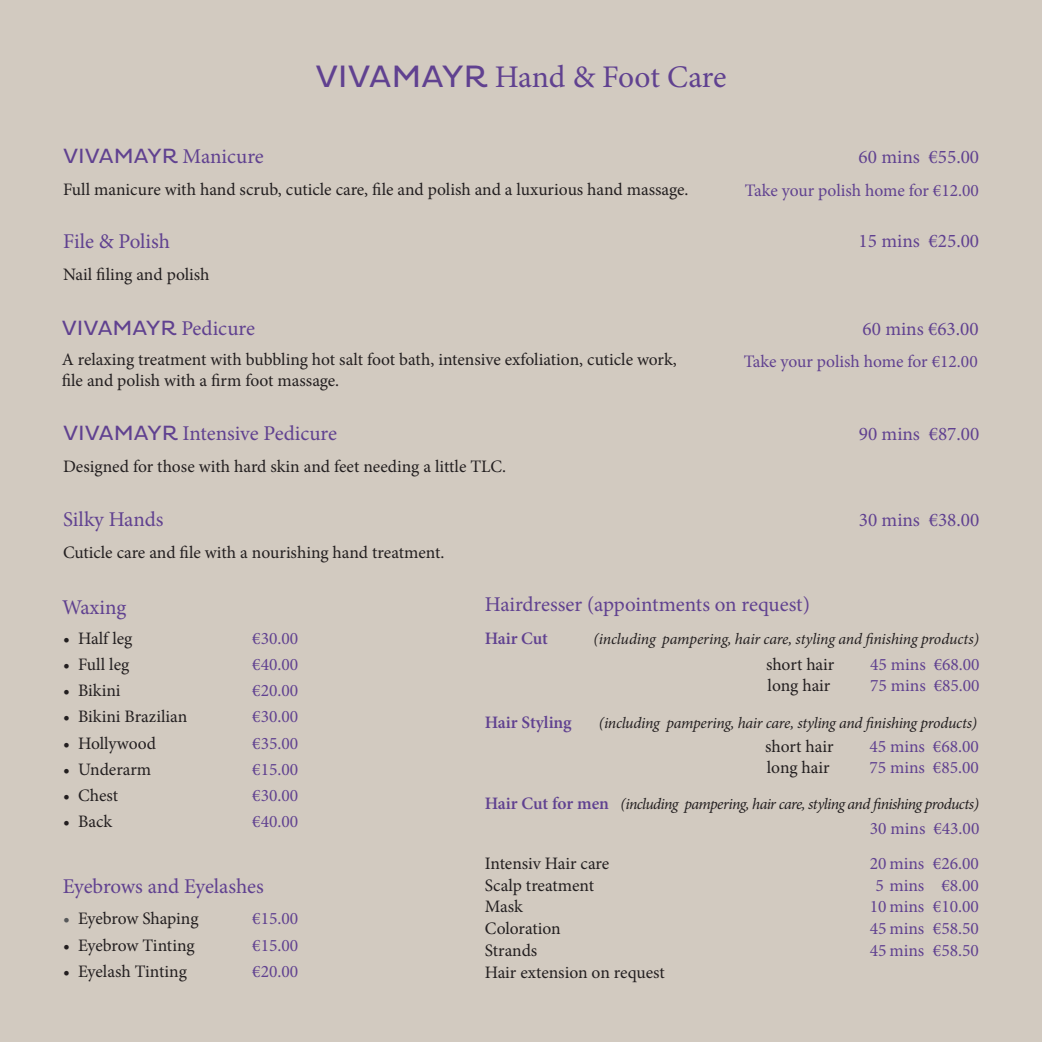
<style>
.page{position:relative;width:1042px;height:1042px;background:#d2cac0}
.page>*{position:absolute;margin:0;border:0;box-sizing:border-box;transform-origin:0 0}
.t1{font:31.5px "Minion Pro";letter-spacing:-.01em;color:#604190}
.t2{font:21px "Minion Pro";letter-spacing:-.005em;color:#604190}
.t3{font:21px "Pluto";color:#604190}
.t4{font:19.25px "Minion Pro";color:#604190}
.t5{font:17.5px/21.9px "Minion Pro";letter-spacing:-.005em;color:#231f20}
.t6{font:17.5px/21.9px "Minion Pro";color:#604190;text-align:center}
.t7{font:600 17.5px "Minion Pro";letter-spacing:-.005em;color:#604190}
.t8{font:italic 15.75px "Minion Pro";letter-spacing:-.025em;color:#231f20}
.t9{font:italic 15.75px "Minion Pro";letter-spacing:-.045em;color:#231f20}
.s1{font-family:"Pluto"}
.s2{font-family:"Minion Pro"}
.s3{color:#57585a}
.s4{font-weight:600;font-style:normal;font-size:17.5px;color:#604190}
</style>
<div class="page">
<h1 class="t1" style="left:315px;top:55px;width:413px"><span class="s1">VIVAMAYR</span> Hand &amp; Foot Care</h1>
<p class="t3" style="left:63px;top:144px;width:202px">VIVAMAYR <span class="s2">Manicure</span></p>
<p class="t5" style="left:63px;top:178px;width:627px">Full manicure with hand scrub, cuticle care, file and polish and a luxurious hand massage.</p>
<p class="t2" style="left:63px;top:227px;width:108px">File &amp; Polish</p>
<p class="t5" style="left:63px;top:263px;width:148px">Nail filing and polish</p>
<p class="t3" style="left:62px;top:316px;width:195px">VIVAMAYR <span class="s2">Pedicure</span></p>
<p class="t5" style="left:62px;top:349px;width:616px;line-height:21px">A relaxing treatment with bubbling hot salt foot bath, intensive exfoliation, cuticle work, file and polish with a firm foot massage.</p>
<p class="t2" style="left:63px;top:419px;width:276px"><span class="s1">VIVAMAYR</span> Intensive Pedicure</p>
<p class="t5" style="left:63px;top:455px;width:445px">Designed for those with hard skin and feet needing a little TLC.</p>
<p class="t2" style="left:63px;top:505px;width:102px">Silky Hands</p>
<p class="t5" style="left:63px;top:541px;width:383px">Cuticle care and file with a nourishing hand treatment.</p>
<p class="t4" style="left:858px;top:144px;width:122px">60 mins €55.00</p>
<p class="t6" style="left:745px;top:180px;width:235px">Take your polish home for €12.00</p>
<p class="t4" style="left:858px;top:228px;width:122px">15 mins €25.00</p>
<p class="t4" style="left:862px;top:316px;width:118px">60 mins €63.00</p>
<p class="t6" style="left:744px;top:350px;width:235px">Take your polish home for €12.00</p>
<p class="t4" style="left:859px;top:420px;width:122px">90 mins €87.00</p>
<p class="t4" style="left:859px;top:507px;width:122px">30 mins €38.00</p>
<p class="t2" style="left:62px;top:593px;width:66px">Waxing</p>
<p class="t5" style="left:63px;top:627px;width:71px">• Half leg</p>
<p class="t6" style="left:252px;top:627px;width:47px">€30.00</p>
<p class="t5" style="left:63px;top:653px;width:68px">• Full leg</p>
<p class="t6" style="left:252px;top:653px;width:47px">€40.00</p>
<p class="t5" style="left:63px;top:679px;width:59px">• Bikini</p>
<p class="t6" style="left:252px;top:679px;width:47px">€20.00</p>
<p class="t5" style="left:63px;top:706px;width:126px">• Bikini Brazilian</p>
<p class="t6" style="left:252px;top:706px;width:47px">€30.00</p>
<p class="t5" style="left:63px;top:732px;width:94px">• Hollywood</p>
<p class="t6" style="left:252px;top:732px;width:47px">€35.00</p>
<p class="t5" style="left:63px;top:758px;width:90px">• Underarm</p>
<p class="t6" style="left:252px;top:758px;width:47px">€15.00</p>
<p class="t5" style="left:63px;top:784px;width:56px">• Chest</p>
<p class="t6" style="left:252px;top:784px;width:47px">€30.00</p>
<p class="t5" style="left:63px;top:811px;width:50px">• Back</p>
<p class="t6" style="left:252px;top:811px;width:47px">€40.00</p>
<p class="t2" style="left:63px;top:872px;width:203px">Eyebrows and Eyelashes</p>
<p class="t5" style="left:63px;top:908px;width:137px"><span class="s3">•</span> Eyebrow Shaping</p>
<p class="t6" style="left:252px;top:908px;width:47px">€15.00</p>
<p class="t5" style="left:63px;top:934px;width:133px">• Eyebrow Tinting</p>
<p class="t6" style="left:252px;top:934px;width:47px">€15.00</p>
<p class="t5" style="left:63px;top:960px;width:125px">• Eyelash Tinting</p>
<p class="t6" style="left:252px;top:960px;width:47px">€20.00</p>
<p class="t2" style="left:485px;top:590px;width:327px">Hairdresser (appointments on request)</p>
<p class="t7" style="left:485px;top:626px;width:65px">Hair Cut</p>
<p class="t8" style="left:593px;top:628px;width:387px">(including pampering, hair care, styling and finishing products)</p>
<p class="t5" style="left:766px;top:653px;width:70px">short hair</p>
<p class="t6" style="left:870px;top:653px;width:111px">45 mins €68.00</p>
<p class="t5" style="left:767px;top:674px;width:64px">long hair</p>
<p class="t6" style="left:870px;top:674px;width:111px">75 mins €85.00</p>
<p class="t7" style="left:485px;top:710px;width:88px">Hair Styling</p>
<p class="t8" style="left:599px;top:712px;width:380px">(including pampering, hair care, styling and finishing products)</p>
<p class="t5" style="left:765px;top:736px;width:70px">short hair</p>
<p class="t6" style="left:869px;top:736px;width:111px">45 mins €68.00</p>
<p class="t5" style="left:767px;top:757px;width:64px">long hair</p>
<p class="t6" style="left:869px;top:757px;width:111px">75 mins €85.00</p>
<p class="t9" style="left:485px;top:793px;width:496px"><span class="s4">Hair Cut for men</span> (including pampering, hair care, styling and finishing products)</p>
<p class="t5" style="left:485px;top:852px;width:182px">Intensiv Hair care<br>Scalp treatment<br>Mask<br>Coloration<br>Strands<br>Hair extension on request</p>
<p class="t6" style="left:870px;top:818px;width:111px">30 mins €43.00</p>
<p class="t6" style="left:870px;top:852px;width:111px">20 mins €26.00<br>5 mins €8.00<br>10 mins €10.00<br>45 mins €58.50<br>45 mins €58.50</p>
</div>
